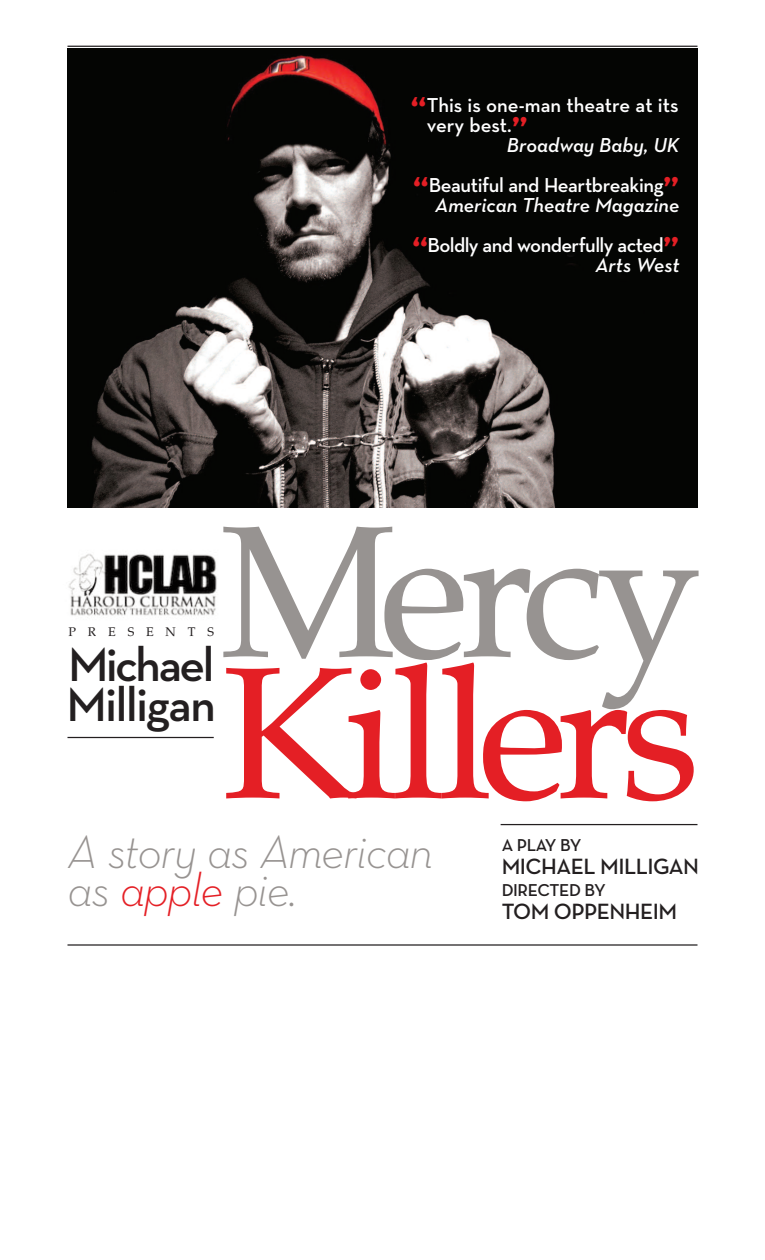
<style>
.page{position:relative;width:765px;height:1260px;background:#fff}
.page>*{position:absolute;margin:0;border:0;box-sizing:border-box;transform-origin:0 0}
.t1{font:186.88px "Palatino";letter-spacing:-.055em;color:#e41f25}
.t2{font:186.88px "Palatino";letter-spacing:-.055em;color:#979391}
.t3{font:600 48.75px/40px "Neutraface Text";letter-spacing:-.035em;color:#231f20}
.t4{font:italic 300 47.5px/37.5px "Neutraface Text";letter-spacing:-.03em;color:#979391}
.t5{font:600 22.5px "Neutraface Text";letter-spacing:-.025em;color:#231f20}
.t6{font:600 20.5px/40px "Neutraface Text";letter-spacing:-.02em;color:#fff;text-align:right}
.t7{font:italic 600 20.5px "Neutraface Text";letter-spacing:-.01em;color:#fff}
.t8{font:600 17.5px "Neutraface Text";letter-spacing:-.025em;color:#231f20}
.t9{font:12.5px "Palatino";letter-spacing:.95em;color:#231f20}
.s1{font-weight:700;font-size:35.12px;color:#e41f25}
.s2{font-style:italic}
.s3{color:#e41f25}
</style>
<div class="page">
<img style="left:68px;top:49px;width:630px;height:458px">
<hr style="left:68px;top:46px;width:630px;height:1px;background:#231f20">
<hr style="left:68px;top:944px;width:630px;height:2px;background:#231f20">
<img style="left:68px;top:553px;width:149px;height:63px">
<hr style="left:68px;top:737px;width:146px;height:1px;background:#231f20">
<hr style="left:501px;top:824px;width:197px;height:1px;background:#231f20">
<p class="t6" style="left:411px;top:85px;width:270px"><span class="s1">“</span>This is one-man theatre at its very best.<sup>”</sup><span class="s2">Broadway Baby, UK </span><span class="s1">“</span>Beautiful and Heartbreaking<span class="s1">”</span></p>
<p class="t6" style="left:412px;top:185px;width:269px"><span class="s2">American Theatre Magazine </span><span class="s1">“</span>Boldly and wonderfully acted<span class="s1">”</span></p>
<p class="t7" style="left:595px;top:253px;width:86px">Arts West</p>
<p class="t9" style="left:69px;top:624px;width:147px">PRESENTS</p>
<h2 class="t3" style="left:66px;top:644px;width:151px">Michael<br>Milligan</h2>
<h1 class="t2" style="left:220px;top:483px;width:482px">Mercy</h1>
<h1 class="t1" style="left:221px;top:624px;width:480px">Killers</h1>
<h3 class="t4" style="left:67px;top:833px;width:367px">A story as American as <span class="s3">apple</span> pie.</h3>
<p class="t8" style="left:502px;top:835px;width:81px">A PLAY BY</p>
<p class="t5" style="left:502px;top:853px;width:199px">MICHAEL MILLIGAN</p>
<p class="t8" style="left:502px;top:880px;width:106px">DIRECTED BY</p>
<p class="t5" style="left:502px;top:898px;width:177px">TOM OPPENHEIM</p>
</div>
